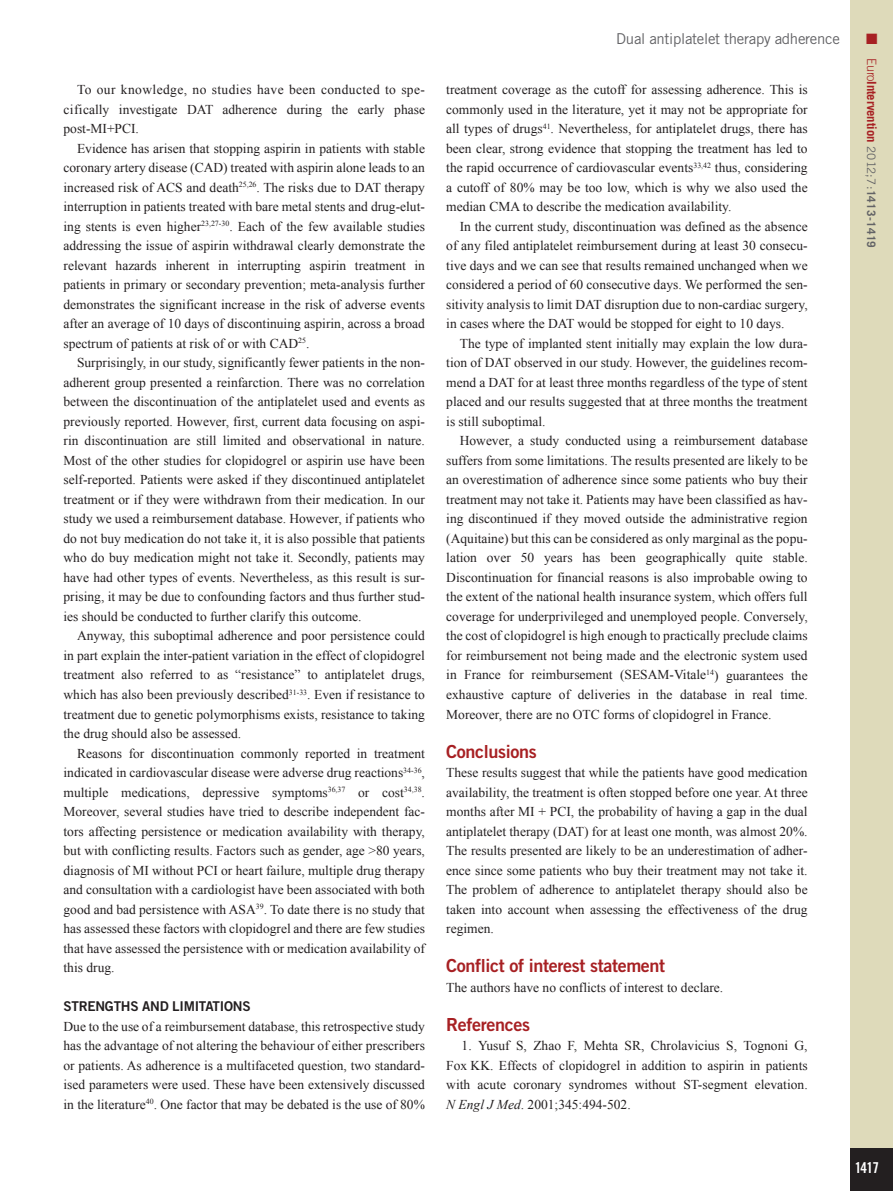
<style>
.page{position:relative;width:893px;height:1191px;background:#fff}
.page>*{position:absolute;margin:0;border:0;box-sizing:border-box;transform-origin:0 0}
.intertitre1{font:18px "Trade Gothic LT Std Bd 2";letter-spacing:-.02em;color:#a72023}
.t1{font:15px "Trade Gothic LT Std";letter-spacing:-.02em;color:#636366}
.t2{font:15px "Trade Gothic LT Std Bd Cn 20";color:#fff}
.t3{font:15px "Zapf Dingbats ITC";color:#a72023}
.TEXT_PARAGRAPH{font:13.5px/19.5px "Times New Roman";color:#231f20;text-align:justify}
.TEXT_1ER_PARAGRAPH{font:13.5px/19.5px "Times New Roman";color:#231f20;text-align:justify}
.references{font:13.5px/19.5px "Times New Roman";color:#231f20;text-align:justify}
.intertitre2{font:13.5px "Trade Gothic LT Std Bd 2";letter-spacing:-.02em;color:#231f20}
.t4{font:700 12.75px "Trade Gothic LT Std";letter-spacing:-.01em;color:#a72023}
.s1{font-style:italic}
.s2{font-weight:300}
.s3{font-weight:400;font-size:11.7px;color:#636366}
.s4{font-size:11.7px;color:#636366}
</style>
<div class="page">
<div style="left:850px;top:0;width:43px;height:1191px;background:#dedaba"></div>
<div style="left:850px;top:1148px;width:43px;height:43px;background:#231f20"></div>
<p class="TEXT_PARAGRAPH" style="left:64px;top:80px;width:363px;text-indent:14px">To our knowledge, no studies have been conducted to spe&shy;cifically investigate DAT adherence during the early phase post-MI+PCI.</p>
<p class="TEXT_PARAGRAPH" style="left:64px;top:138px;width:363px;text-indent:14px">Evidence has arisen that stopping aspirin in patients with stable coronary artery disease (CAD) treated with aspirin alone leads to an increased risk of ACS and death<sup>25,26</sup>. The risks due to DAT therapy interruption in patients treated with bare metal stents and drug-elut&shy;ing stents is even higher<sup>23,27-30</sup>. Each of the few available studies addressing the issue of aspirin withdrawal clearly demonstrate the relevant hazards inherent in interrupting aspirin treatment in patients in primary or secondary prevention; meta-analysis further demonstrates the significant increase in the risk of adverse events after an average of 10 days of discontinuing aspirin, across a broad spectrum of patients at risk of or with CAD<sup>25</sup>.</p>
<p class="TEXT_PARAGRAPH" style="left:64px;top:353px;width:363px;text-indent:14px">Surprisingly, in our study, significantly fewer patients in the non&shy;adherent group presented a reinfarction. There was no correlation between the discontinuation of the antiplatelet used and events as previously reported. However, first, current data focusing on aspi&shy;rin discontinuation are still limited and observational in nature.<br>Most of the other studies for clopidogrel or aspirin use have been self-reported. Patients were asked if they discontinued antiplatelet treatment or if they were withdrawn from their medication. In our study we used a reimbursement database. However, if patients who do not buy medication do not take it, it is also possible that patients who do buy medication might not take it. Secondly, patients may have had other types of events. Nevertheless, as this result is sur&shy;prising, it may be due to confounding factors and thus further stud&shy;ies should be conducted to further clarify this outcome.</p>
<p class="TEXT_PARAGRAPH" style="left:64px;top:626px;width:363px;text-indent:14px">Anyway, this suboptimal adherence and poor persistence could in part explain the inter-patient variation in the effect of clopidogrel treatment also referred to as “resistance” to antiplatelet drugs, which has also been previously described<sup>31-33</sup>. Even if resistance to treatment due to genetic polymorphisms exists, resistance to taking the drug should also be assessed.</p>
<p class="TEXT_PARAGRAPH" style="left:64px;top:743px;width:363px;text-indent:14px">Reasons for discontinuation commonly reported in treatment indicated in cardiovascular disease were adverse drug reactions<sup>34-36</sup>, multiple medications, depressive symptoms<sup>36,37</sup> or cost<sup>34,38</sup>.<br>Moreover, several studies have tried to describe independent fac&shy;tors affecting persistence or medication availability with therapy, but with conflicting results. Factors such as gender, age &gt;80 years, diagnosis of MI without PCI or heart failure, multiple drug therapy and consultation with a cardiologist have been associated with both good and bad persistence with ASA<sup>39</sup>. To date there is no study that has assessed these factors with clopidogrel and there are few studies that have assessed the persistence with or medication availability of this drug.</p>
<p class="intertitre2" style="left:64px;top:998px;width:189px">STRENGTHS AND LIMITATIONS</p>
<p class="TEXT_1ER_PARAGRAPH" style="left:64px;top:1016px;width:363px">Due to the use of a reimbursement database, this retrospective study has the advantage of not altering the behaviour of either prescribers or patients. As adherence is a multifaceted question, two standard&shy;ised parameters were used. These have been extensively discussed in the literature<sup>40</sup>. One factor that may be debated is the use of 80%</p>
<p class="t1" style="left:616px;top:30px;width:225px">Dual antiplatelet therapy adherence</p>
<p class="TEXT_1ER_PARAGRAPH" style="left:446px;top:80px;width:363px">treatment coverage as the cutoff for assessing adherence. This is commonly used in the literature, yet it may not be appropriate for all types of drugs<sup>41</sup>. Nevertheless, for antiplatelet drugs, there has been clear, strong evidence that stopping the treatment has led to the rapid occurrence of cardiovascular events<sup>33,42</sup> thus, considering a cutoff of 80% may be too low, which is why we also used the median CMA to describe the medication availability.</p>
<p class="TEXT_PARAGRAPH" style="left:446px;top:216px;width:363px;text-indent:14px">In the current study, discontinuation was defined as the absence of any filed antiplatelet reimbursement during at least 30 consecu&shy;tive days and we can see that results remained unchanged when we considered a period of 60 consecutive days. We performed the sen&shy;sitivity analysis to limit DAT disruption due to non-cardiac surgery, in cases where the DAT would be stopped for eight to 10 days.</p>
<p class="TEXT_PARAGRAPH" style="left:446px;top:333px;width:363px;text-indent:14px">The type of implanted stent initially may explain the low dura&shy;tion of DAT observed in our study. However, the guidelines recom&shy;mend a DAT for at least three months regardless of the type of stent placed and our results suggested that at three months the treatment is still suboptimal.</p>
<p class="TEXT_PARAGRAPH" style="left:446px;top:431px;width:363px;text-indent:14px">However, a study conducted using a reimbursement database suffers from some limitations. The results presented are likely to be an overestimation of adherence since some patients who buy their treatment may not take it. Patients may have been classified as hav&shy;ing discontinued if they moved outside the administrative region (Aquitaine) but this can be considered as only marginal as the popu&shy;lation over 50 years has been geographically quite stable.<br>Discontinuation for financial reasons is also improbable owing to the extent of the national health insurance system, which offers full coverage for underprivileged and unemployed people. Conversely, the cost of clopidogrel is high enough to practically preclude claims for reimbursement not being made and the electronic system used in France for reimbursement (SESAM-Vitale<sup>14</sup>) guarantees the exhaustive capture of deliveries in the database in real time.<br>Moreover, there are no OTC forms of clopidogrel in France.</p>
<p class="intertitre1" style="left:446px;top:740px;width:92px">Conclusions</p>
<p class="TEXT_1ER_PARAGRAPH" style="left:446px;top:762px;width:363px">These results suggest that while the patients have good medication availability, the treatment is often stopped before one year. At three months after MI + PCI, the probability of having a gap in the dual antiplatelet therapy (DAT) for at least one month, was almost 20%.<br>The results presented are likely to be an underestimation of adher&shy;ence since some patients who buy their treatment may not take it.<br>The problem of adherence to antiplatelet therapy should also be taken into account when assessing the effectiveness of the drug regimen.</p>
<p class="intertitre1" style="left:446px;top:954px;width:220px">Conflict of interest statement</p>
<p class="TEXT_1ER_PARAGRAPH" style="left:446px;top:977px;width:279px">The authors have no conflicts of interest to declare.</p>
<p class="intertitre1" style="left:446px;top:1013px;width:85px">References</p>
<p class="references" style="left:446px;top:1035px;width:363px;text-indent:15px">1. Yusuf S, Zhao F, Mehta SR, Chrolavicius S, Tognoni G, Fox KK. Effects of clopidogrel in addition to aspirin in patients with acute coronary syndromes without ST-segment elevation.<br><span class="s1">N Engl J Med</span>. 2001;345:494-502.</p>
<p class="t3" style="left:866px;top:32px;width:13px">■</p>
<p class="t4" style="left:879px;top:58px;width:191px;rotate:90deg"><span class="s2">Euro</span>Intervention <span class="s3">2012;7:</span><span class="s4">1413-1419</span></p>
<p class="t2" style="left:855px;top:1158px;width:26px">1417</p>
</div>
